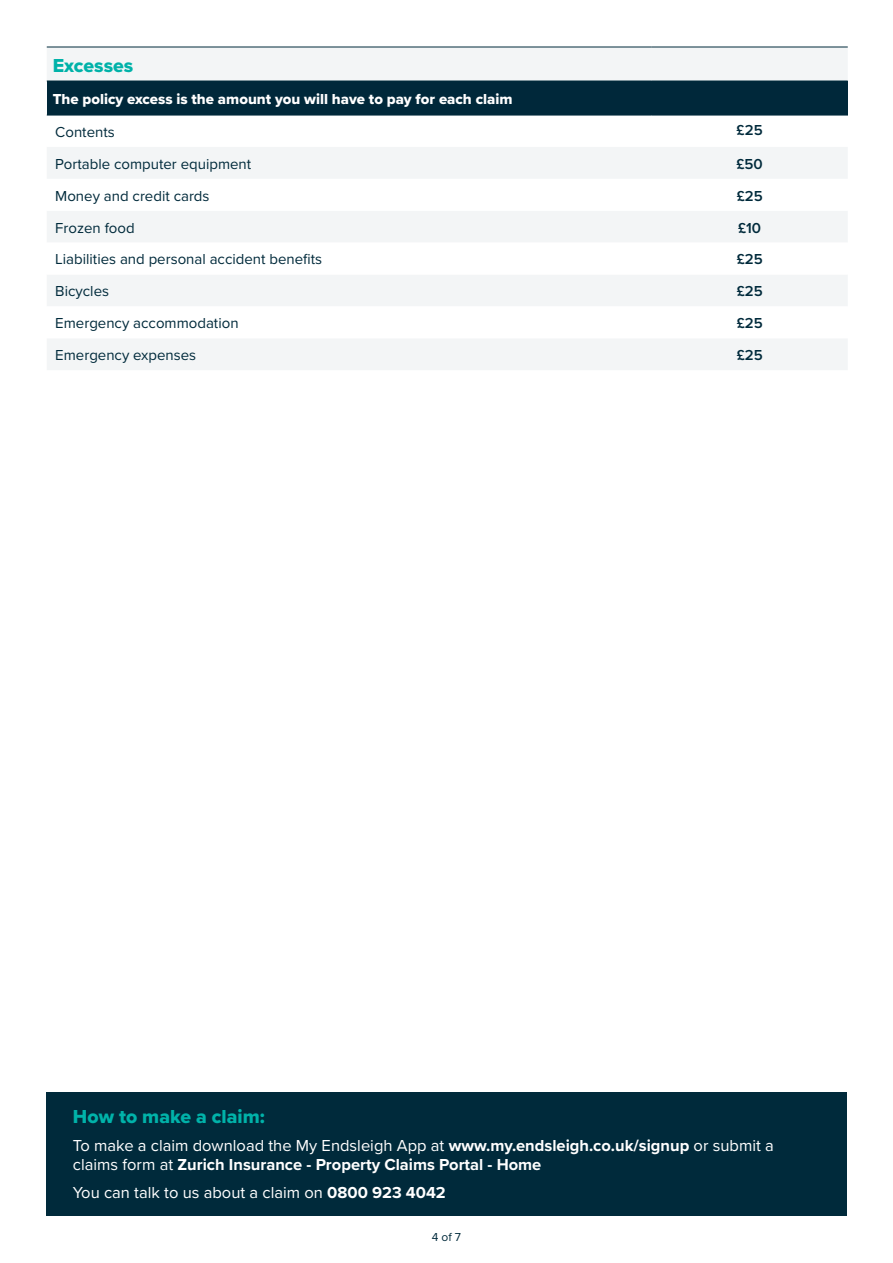
<style>
.page{position:relative;width:893px;height:1263px;background:#fff}
.page>*{position:absolute;margin:0;border:0;box-sizing:border-box;transform-origin:0 0}
.t1{font:19.5px "Proxima Nova Extrabld";color:#00b2a9}
.t2{font:700 16.5px/19.5px "Proxima Nova";color:#fff}
.t3{font:16.5px "Proxima Nova";color:#fff}
.t4{font:15px "Proxima Nova";color:#002a3b}
.t5{font:15px "Proxima Nova Extrabld";color:#fff}
.t6{font:600 15px "Proxima Nova";color:#002a3b}
.t7{font:12px "Proxima Nova";color:#002a3b}
.s1{font-weight:400}
.s2{font-weight:700}
</style>
<div class="page">
<div style="left:46px;top:1093px;width:800px;height:123px;background:#002a3b"></div>
<div style="left:47px;top:48px;width:801px;height:322px;background:#f3f5f6"></div>
<div style="left:47px;top:81px;width:801px;height:34px;background:#00283a"></div>
<svg style="left:47px;top:116px;width:801px;height:222px"></svg>
<hr style="left:47px;top:47px;width:605px;height:1px;background:#002a3b">
<hr style="left:652px;top:47px;width:196px;height:1px;background:#002a3b">
<hr style="left:47px;top:115px;width:605px;height:1px;background:#002a3b">
<hr style="left:652px;top:115px;width:196px;height:1px;background:#002a3b">
<h1 class="t1" style="left:53px;top:51px;width:82px">Excesses</h1>
<p class="t5" style="left:53px;top:88px;width:461px">The policy excess is the amount you will have to pay for each claim</p>
<p class="t4" style="left:55px;top:121px;width:61px">Contents</p>
<p class="t6" style="left:737px;top:119px;width:28px">£25</p>
<p class="t4" style="left:55px;top:153px;width:197px">Portable computer equipment</p>
<p class="t6" style="left:737px;top:153px;width:28px">£50</p>
<p class="t4" style="left:55px;top:184px;width:156px">Money and credit cards</p>
<p class="t6" style="left:737px;top:184px;width:27px">£25</p>
<p class="t4" style="left:55px;top:216px;width:81px">Frozen food</p>
<p class="t6" style="left:738px;top:216px;width:24px">£10</p>
<p class="t4" style="left:55px;top:248px;width:268px">Liabilities and personal accident benefits</p>
<p class="t6" style="left:737px;top:248px;width:27px">£25</p>
<p class="t4" style="left:55px;top:280px;width:55px">Bicycles</p>
<p class="t6" style="left:737px;top:280px;width:27px">£25</p>
<p class="t4" style="left:55px;top:312px;width:185px">Emergency accommodation</p>
<p class="t6" style="left:737px;top:312px;width:27px">£25</p>
<p class="t4" style="left:55px;top:344px;width:142px">Emergency expenses</p>
<p class="t6" style="left:737px;top:344px;width:27px">£25</p>
<h1 class="t1" style="left:73px;top:1101px;width:193px">How to make a claim:</h1>
<p class="t2" style="left:73px;top:1135px;width:702px"><span class="s1">To make a claim download the My Endsleigh App at</span> www.my.endsleigh.co.uk/signup <span class="s1">or submit a claims form at</span> Zurich Insurance - Property Claims Portal - Home</p>
<p class="t3" style="left:73px;top:1180px;width:374px">You can talk to us about a claim on <span class="s2">0800 923 4042</span></p>
<p class="t7" style="left:432px;top:1227px;width:31px">4 of 7</p>
</div>
